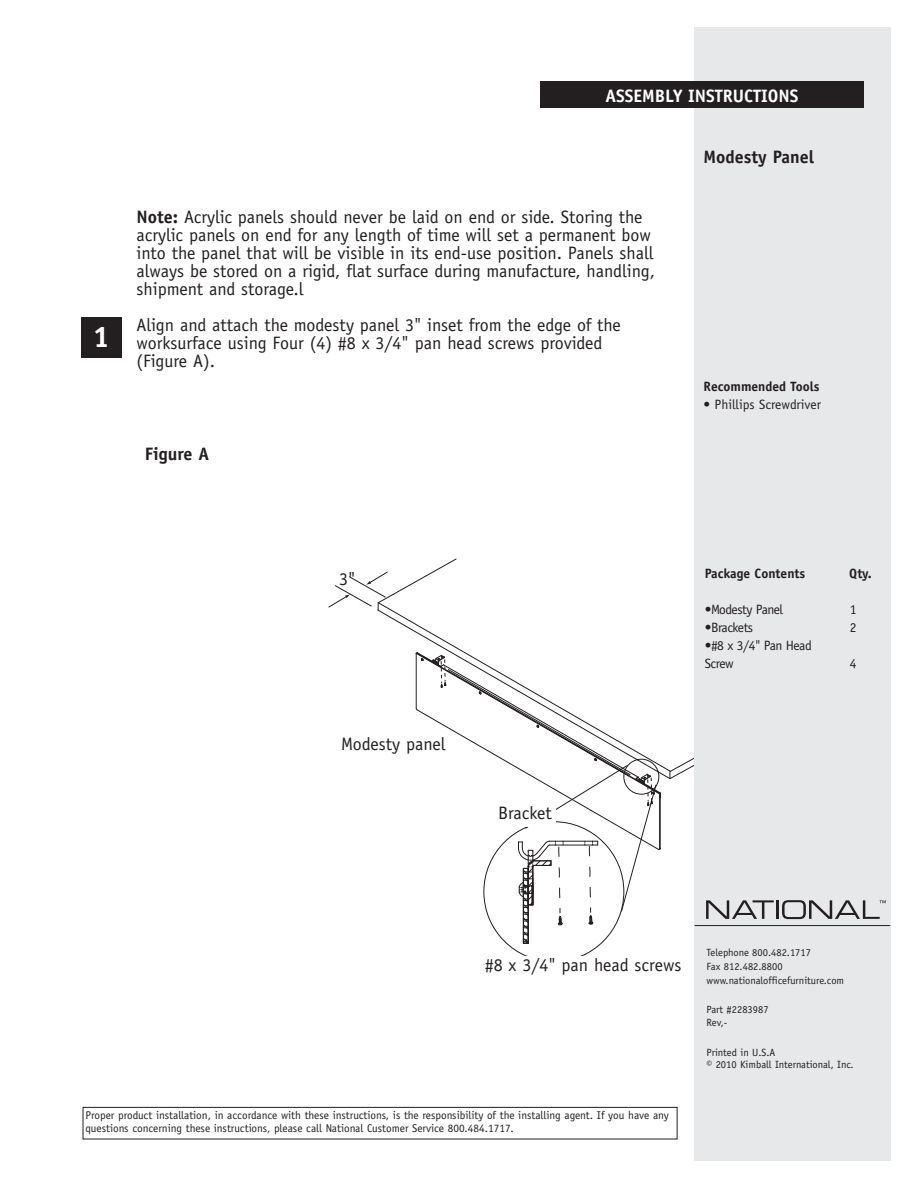
<style>
.page{position:relative;width:918px;height:1188px;background:#fff}
.page>*{position:absolute;margin:0;border:0;box-sizing:border-box;transform-origin:0 0}
.t1{font:700 30px "Officina Sans Std";color:#fff}
.t2{font:18px/18px "Officina Sans Std";color:#231f20}
.t3{font:700 18px "Officina Sans Std";color:#fff}
.t4{font:700 18px "Officina Sans Std";color:#231f20}
.t5{font:13.5px/18px "Officina Sans Std";letter-spacing:-.035em;color:#231f20}
.t6{font:700 13.5px "Officina Sans Std";color:#231f20}
.t7{font:13.5px "Officina Sans Std";color:#231f20}
.t8{font:11.25px/13.5px "Officina Sans Std";color:#231f20}
.t9{font:10.5px/14.2px "Officina Sans Std";color:#231f20}
.s1{font-weight:700}
</style>
<div class="page">
<div style="left:694px;top:27px;width:197px;height:1134px;background:#e7e8e9"></div>
<div style="left:83px;top:1107px;width:594px;height:32px;border:1px solid #231f20"></div>
<div style="left:540px;top:81px;width:324px;height:27px;background:#231f20"></div>
<div style="left:81px;top:317px;width:41px;height:41px;background:#231f20"></div>
<svg style="left:706px;top:900px;width:68px;height:19px"></svg>
<hr style="left:776px;top:900px;width:3px;height:19px;background:#231f20">
<hr style="left:695px;top:925px;width:195px;height:1px;background:#231f20">
<svg style="left:782px;top:900px;width:104px;height:19px"></svg>
<svg style="left:483px;top:779px;width:178px;height:165px"></svg>
<svg style="left:670px;top:758px;width:23px;height:21px"></svg>
<svg style="left:377px;top:610px;width:293px;height:169px"></svg>
<svg style="left:329px;top:559px;width:128px;height:51px"></svg>
<div style="left:497px;top:804px;width:59px;height:23px;background:#fff"></div>
<p class="t3" style="left:605px;top:89px;width:195px">ASSEMBLY INSTRUCTIONS</p>
<h1 class="t1" style="left:93px;top:325px;width:18px">1</h1>
<p class="t2" style="left:136px;top:209px;width:520px"><span class="s1">Note:</span> Acrylic panels should never be laid on end or side. Storing the acrylic panels on end for any length of time will set a permanent bow into the panel that will be visible in its end-use position. Panels shall always be stored on a rigid, flat surface during manufacture, handling, shipment and storage.l</p>
<p class="t2" style="left:136px;top:317px;width:486px">Align and attach the modesty panel 3" inset from the edge of the worksurface using Four (4) #8 x 3/4" pan head screws provided (Figure A).</p>
<p class="t4" style="left:145px;top:447px;width:66px">Figure A</p>
<p class="t2" style="left:339px;top:571px;width:18px">3"</p>
<p class="t2" style="left:341px;top:737px;width:106px">Modesty panel</p>
<p class="t2" style="left:498px;top:805px;width:55px">Bracket</p>
<p class="t4" style="left:704px;top:150px;width:112px">Modesty Panel</p>
<p class="t6" style="left:704px;top:382px;width:118px">Recommended Tools</p>
<p class="t7" style="left:704px;top:400px;width:119px">• Phillips Screwdriver</p>
<p class="t6" style="left:705px;top:569px;width:102px">Package Contents</p>
<p class="t6" style="left:849px;top:569px;width:24px">Qty.</p>
<p class="t5" style="left:705px;top:602px;width:80px">•Modesty Panel</p>
<p class="t5" style="left:850px;top:602px;width:8px">1</p>
<p class="t5" style="left:705px;top:620px;width:50px">•Brackets</p>
<p class="t5" style="left:850px;top:620px;width:8px">2</p>
<p class="t5" style="left:705px;top:638px;width:109px">•#8 x 3/4" Pan Head<br>Screw</p>
<p class="t5" style="left:850px;top:656px;width:8px">4</p>
<p class="t2" style="left:485px;top:957px;width:198px">#8 x 3/4" pan head screws</p>
<p class="t8" style="left:86px;top:1109px;width:585px">Proper product installation, in accordance with these instructions, is the responsibility of the installing agent. If you have any questions concerning these instructions, please call National Customer Service 800.484.1717.</p>
<p class="t9" style="left:706px;top:946px;width:139px">Telephone 800.482.1717<br>Fax 812.482.8800 www.nationalofficefurniture.com</p>
<p class="t9" style="left:706px;top:1004px;width:64px;line-height:12.8px">Part #2283987<br>Rev,-</p>
<p class="t9" style="left:706px;top:1047px;width:149px;line-height:12.8px">Printed in U.S.A<br>© 2010 Kimball International, Inc.</p>
</div>
